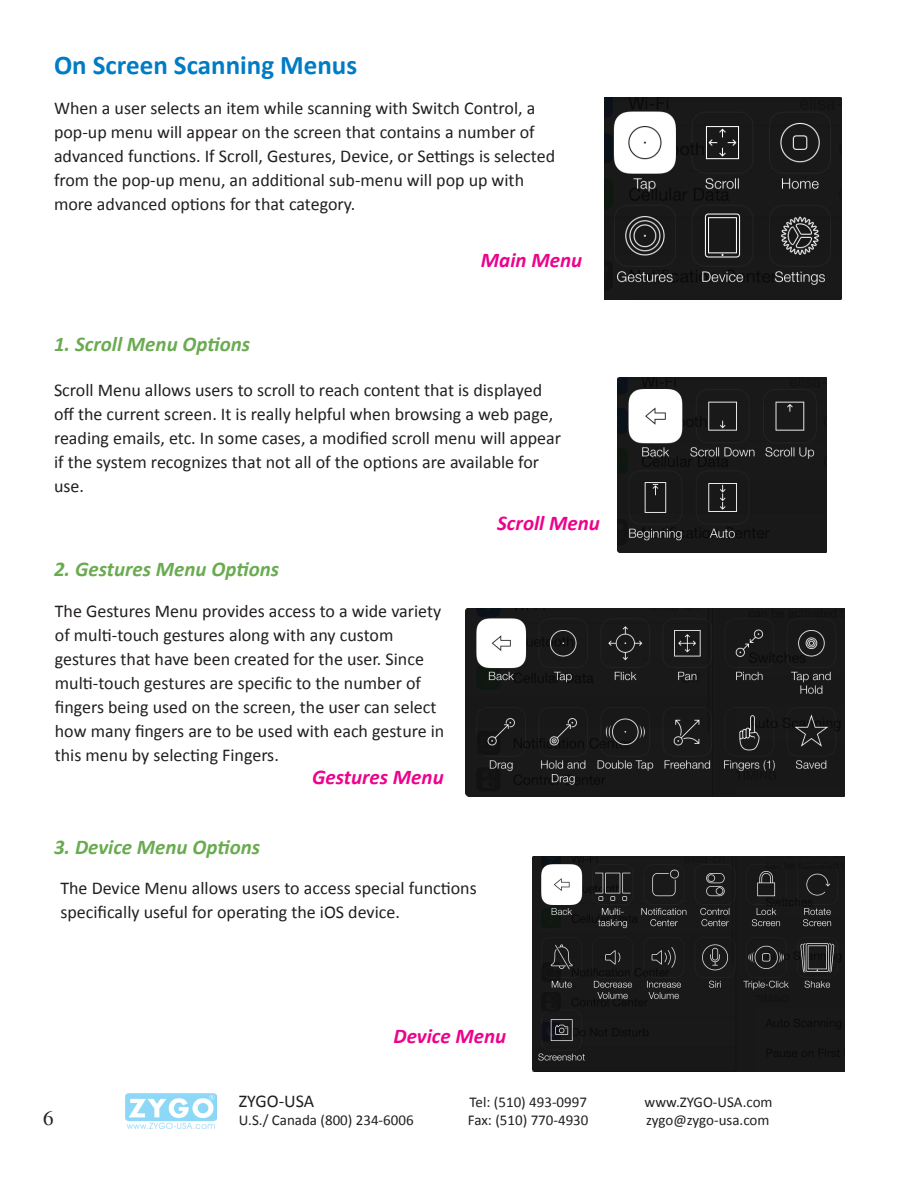
<style>
.page{position:relative;width:918px;height:1188px;background:#fff}
.page>*{position:absolute;margin:0;border:0;box-sizing:border-box;transform-origin:0 0}
.t1{font:700 27px "Calibri";color:#007cc4}
.t2{font:italic 700 21px "Calibri";color:#6aab51}
.t3{font:italic 700 21px "Calibri";color:#ed028c}
.t4{font:21px "Times";color:#231f20}
.t5{font:18px/24px "Calibri";color:#231f20}
.t6{font:15px "Calibri";color:#231f20}
</style>
<div class="page">
<img style="left:125px;top:1094px;width:92px;height:35px">
<img style="left:604px;top:97px;width:237px;height:202px">
<img style="left:618px;top:378px;width:209px;height:174px">
<img style="left:466px;top:609px;width:379px;height:187px">
<img style="left:533px;top:856px;width:312px;height:216px">
<p class="t1" style="left:54px;top:49px;width:305px">On Screen Scanning Menus</p>
<p class="t5" style="left:54px;top:95px;width:503px">When a user selects an item while scanning with Switch Control, a pop-up menu will appear on the screen that contains a number of advanced functions. If Scroll, Gestures, Device, or Settings is selected from the pop-up menu, an additional sub-menu will pop up with more advanced options for that category.</p>
<p class="t2" style="left:54px;top:331px;width:198px">1. Scroll Menu Options</p>
<p class="t3" style="left:481px;top:247px;width:103px">Main Menu</p>
<p class="t5" style="left:54px;top:377px;width:490px">Scroll Menu allows users to scroll to reach content that is displayed</p>
<p class="t5" style="left:54px;top:401px;width:501px">off the current screen. It is really helpful when browsing a web page,</p>
<p class="t5" style="left:54px;top:425px;width:509px">reading emails, etc. In some cases, a modified scroll menu will appear if the system recognizes that not all of the options are available for use.</p>
<p class="t3" style="left:497px;top:510px;width:104px">Scroll Menu</p>
<p class="t2" style="left:54px;top:556px;width:227px">2. Gestures Menu Options</p>
<p class="t5" style="left:55px;top:598px;width:388px">The Gestures Menu provides access to a wide variety</p>
<p class="t5" style="left:55px;top:622px;width:371px">of multi-touch gestures along with any custom gestures that have been created for the user. Since multi-touch gestures are specific to the number of</p>
<p class="t5" style="left:55px;top:694px;width:391px">fingers being used on the screen, the user can select how many fingers are to be used with each gesture in</p>
<p class="t5" style="left:55px;top:742px;width:226px">this menu by selecting Fingers.</p>
<p class="t3" style="left:312px;top:764px;width:133px">Gestures Menu</p>
<p class="t2" style="left:54px;top:834px;width:208px">3. Device Menu Options</p>
<p class="t5" style="left:60px;top:876px;width:418px">The Device Menu allows users to access special functions specifically useful for operating the iOS device.</p>
<p class="t4" style="left:43px;top:1106px;width:12px">6</p>
<p class="t3" style="left:394px;top:1023px;width:114px">Device Menu</p>
<p class="t5" style="left:239px;top:1088px;width:77px">ZYGO-USA</p>
<p class="t6" style="left:470px;top:1093px;width:119px">Tel: (510) 493-0997</p>
<p class="t6" style="left:645px;top:1093px;width:129px">www.ZYGO-USA.com</p>
<p class="t6" style="left:239px;top:1111px;width:176px">U.S./ Canada (800) 234-6006</p>
<p class="t6" style="left:468px;top:1111px;width:122px">Fax: (510) 770-4930</p>
<p class="t6" style="left:646px;top:1111px;width:125px">zygo@zygo-usa.com</p>
</div>
